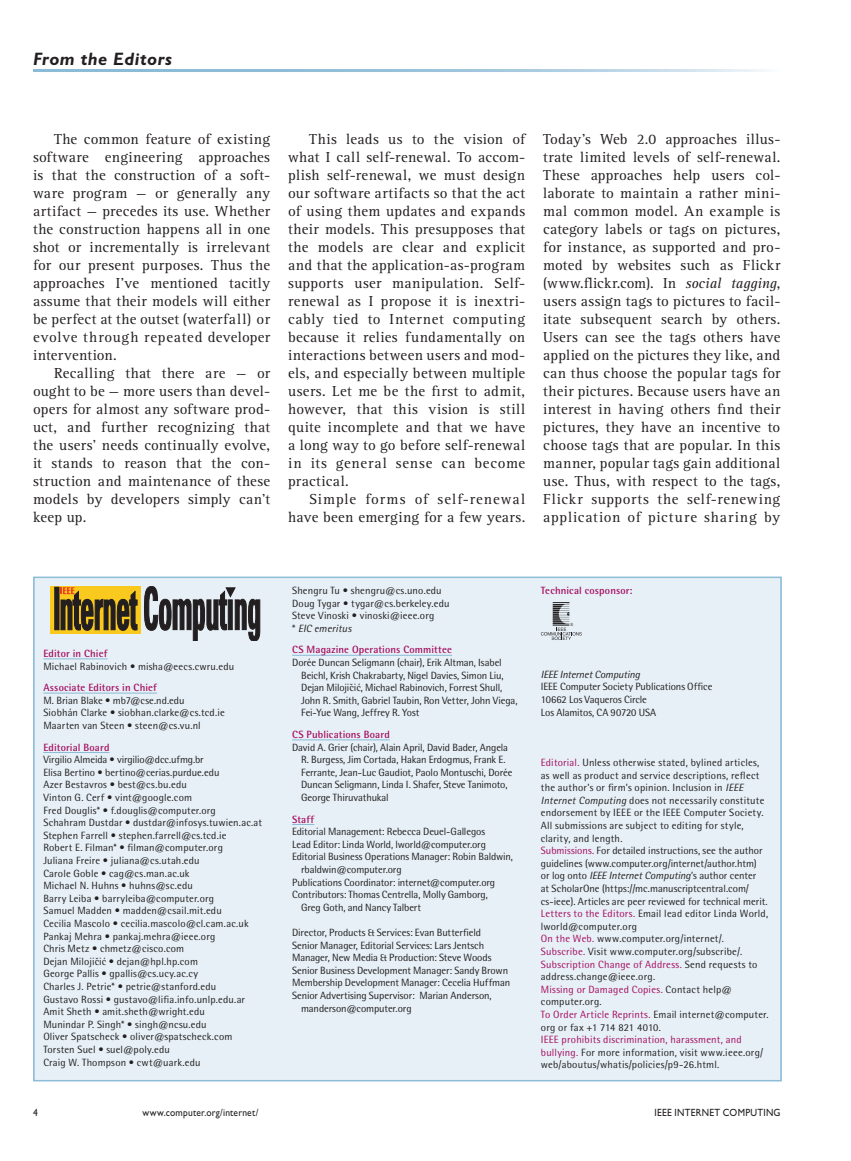
<style>
.page{position:relative;width:851px;height:1161px;background:#fff}
.page>*{position:absolute;margin:0;border:0;box-sizing:border-box;transform-origin:0 0}
.t1{font:italic 700 18px "Gill Sans Std";letter-spacing:.03em;color:#231f20}
.t2{font:15px/18px "Rotis Serif Std";letter-spacing:.035em;color:#231f20;text-align:justify}
.t3{font:10.5px/12.6px "Rotis Semi Sans Std";letter-spacing:.01em;color:#231f20}
.t4{font:10.5px/12.6px "Rotis Semi Sans Std";letter-spacing:-.01em;color:#231f20}
.t5{font:700 10.5px "Rotis Semi Sans Std";letter-spacing:.015em;color:#a50d60}
.t6{font:10.5px "Gill Sans Std";letter-spacing:.025em;color:#231f20;scale:.9 1}
.t7{font:italic 10.5px "Rotis Semi Sans Std";letter-spacing:-.015em;color:#231f20}
.s1{font-style:italic}
.s2{color:#a50d60}
</style>
<div class="page">
<div style="left:36px;top:579px;width:743px;height:500px;background:#e6f0f6"></div>
<div style="left:50px;top:586px;width:91px;height:48px;background:#fac91e"></div>
<svg style="left:54px;top:587px;width:5px;height:43px"></svg>
<svg style="left:144px;top:586px;width:116px;height:55px"></svg>
<svg style="left:60px;top:587px;width:78px;height:44px"></svg>
<h1 class="t1" style="left:33px;top:48px;width:140px">From the Editors</h1>
<p class="t2" style="left:33px;top:130px;width:239px;text-indent:21px">The common feature of existing software engineering approaches is that the construction of a soft&shy;ware program — or generally any artifact — precedes its use. Whether the construction happens all in one shot or incrementally is irrelevant for our present purposes. Thus the approaches I’ve mentioned tacitly assume that their models will either be perfect at the outset (waterfall) or evolve through repeated developer intervention.</p>
<p class="t2" style="left:33px;top:364px;width:239px;text-indent:21px">Recalling that there are — or ought to be — more users than devel&shy;opers for almost any software prod&shy;uct, and further recognizing that the users’ needs continually evolve, it stands to reason that the con&shy;struction and maintenance of these models by developers simply can’t keep up.</p>
<p class="t2" style="left:288px;top:130px;width:239px;text-indent:21px">This leads us to the vision of what I call self-renewal. To accom&shy;plish self-renewal, we must design our software artifacts so that the act of using them updates and expands their models. This presupposes that the models are clear and explicit and that the application-as-program supports user manipulation. Self&shy;renewal as I propose it is inextri&shy;cably tied to Internet computing because it relies fundamentally on interactions between users and mod&shy;els, and especially between multiple users. Let me be the first to admit, however, that this vision is still quite incomplete and that we have a long way to go before self-renewal in its general sense can become practical.</p>
<h2 class="t2" style="left:288px;top:490px;width:238px;text-align:right">Simple forms of self-renewal have been emerging for a few years.</h2>
<p class="t2" style="left:543px;top:130px;width:239px">Today’s Web 2.0 approaches illus&shy;trate limited levels of self-renewal.<br>These approaches help users col&shy;laborate to maintain a rather mini&shy;mal common model. An example is category labels or tags on pictures, for instance, as supported and pro&shy;moted by websites such as Flickr (www.flickr.com). In <span class="s1">social tagging</span>, users assign tags to pictures to facil&shy;itate subsequent search by others.<br>Users can see the tags others have applied on the pictures they like, and can thus choose the popular tags for their pictures. Because users have an interest in having others find their pictures, they have an incentive to choose tags that are popular. In this manner, popular tags gain additional use. Thus, with respect to the tags, Flickr supports the self-renewing application of picture sharing by</p>
<p class="t5" style="left:43px;top:647px;width:66px">Editor in Chief</p>
<p class="t3" style="left:43px;top:660px;width:192px">Michael Rabinovich • misha@eecs.cwru.edu</p>
<p class="t5" style="left:43px;top:681px;width:115px">Associate Editors in Chief</p>
<p class="t3" style="left:43px;top:694px;width:183px">M. Brian Blake • mb7@cse.nd.edu<br>Siobhán Clarke • siobhan.clarke@cs.tcd.ie<br>Maarten van Steen • steen@cs.vu.nl</p>
<p class="t5" style="left:43px;top:741px;width:68px">Editorial Board</p>
<p class="t3" style="left:43px;top:753px;width:220px">Virgilio Almeida • virgilio@dcc.ufmg.br<br>Elisa Bertino • bertino@cerias.purdue.edu<br>Azer Bestavros • best@cs.bu.edu<br>Vinton G. Cerf • vint@google.com<br>Fred Douglis* • f.douglis@computer.org<br>Schahram Dustdar • dustdar@infosys.tuwien.ac.at Stephen Farrell • stephen.farrell@cs.tcd.ie<br>Robert E. Filman* • filman@computer.org<br>Juliana Freire • juliana@cs.utah.edu<br>Carole Goble • cag@cs.man.ac.uk<br>Michael N. Huhns • huhns@sc.edu<br>Barry Leiba • barryleiba@computer.org<br>Samuel Madden • madden@csail.mit.edu<br>Cecilia Mascolo • cecilia.mascolo@cl.cam.ac.uk Pankaj Mehra • pankaj.mehra@ieee.org<br>Chris Metz • chmetz@cisco.com<br>Dejan Milojicˇic´ • dejan@hpl.hp.com<br>George Pallis • gpallis@cs.ucy.ac.cy<br>Charles J. Petrie* • petrie@stanford.edu<br>Gustavo Rossi • gustavo@lifia.info.unlp.edu.ar Amit Sheth • amit.sheth@wright.edu<br>Munindar P. Singh* • singh@ncsu.edu<br>Oliver Spatscheck • oliver@spatscheck.com Torsten Suel • suel@poly.edu<br>Craig W. Thompson • cwt@uark.edu</p>
<p class="t3" style="left:292px;top:584px;width:159px">Shengru Tu • shengru@cs.uno.edu<br>Doug Tygar • tygar@cs.berkeley.edu<br>Steve Vinoski • vinoski@ieee.org<br>* <span class="s1">EIC emeritus</span></p>
<p class="t5" style="left:292px;top:643px;width:161px">CS Magazine Operations Committee</p>
<p class="t4" style="left:301px;top:656px;width:218px;text-indent:-9px">Dorée Duncan Seligmann (chair), Erik Altman, Isabel Beichl, Krish Chakrabarty, Nigel Davies, Simon Liu, Dejan Milojicˇic´, Michael Rabinovich, Forrest Shull, John R. Smith, Gabriel Taubin, Ron Vetter, John Viega, Fei-Yue Wang, Jeffrey R. Yost</p>
<p class="t5" style="left:292px;top:728px;width:99px">CS Publications Board</p>
<p class="t4" style="left:301px;top:741px;width:213px;text-indent:-9px">David A. Grier (chair), Alain April, David Bader, Angela R. Burgess, Jim Cortada, Hakan Erdogmus, Frank E.<br>Ferrante, Jean-Luc Gaudiot, Paolo Montuschi, Dorée Duncan Seligmann, Linda I. Shafer, Steve Tanimoto, George Thiruvathukal</p>
<p class="t5" style="left:292px;top:813px;width:24px">Staff</p>
<p class="t4" style="left:292px;top:825px;width:195px">Editorial Management: Rebecca Deuel-Gallegos</p>
<p class="t4" style="left:292px;top:838px;width:195px">Lead Editor: Linda World, lworld@computer.org</p>
<p class="t4" style="left:292px;top:850px;width:222px">Editorial Business Operations Manager: Robin Baldwin,</p>
<p class="t4" style="left:301px;top:863px;width:102px">rbaldwin@computer.org</p>
<p class="t4" style="left:292px;top:876px;width:204px">Publications Coordinator: internet@computer.org</p>
<p class="t4" style="left:292px;top:888px;width:197px">Contributors: Thomas Centrella, Molly Gamborg,</p>
<p class="t4" style="left:301px;top:901px;width:121px">Greg Goth, and Nancy Talbert</p>
<p class="t3" style="left:292px;top:926px;width:190px">Director, Products &amp; Services: Evan Butterfield</p>
<p class="t4" style="left:292px;top:939px;width:193px">Senior Manager, Editorial Services: Lars Jentsch</p>
<p class="t4" style="left:292px;top:951px;width:201px">Manager, New Media &amp; Production: Steve Woods</p>
<p class="t4" style="left:292px;top:964px;width:217px">Senior Business Development Manager: Sandy Brown</p>
<p class="t4" style="left:292px;top:976px;width:220px">Membership Development Manager: Cecelia Huffman</p>
<p class="t4" style="left:292px;top:989px;width:201px">Senior Advertising Supervisor: Marian Anderson,</p>
<p class="t4" style="left:301px;top:1002px;width:112px">manderson@computer.org</p>
<p class="t5" style="left:541px;top:584px;width:93px">Technical cosponsor:</p>
<p class="t7" style="left:541px;top:668px;width:101px">IEEE Internet Computing</p>
<p class="t4" style="left:541px;top:681px;width:173px">IEEE Computer Society Publications Office<br>10662 Los Vaqueros Circle<br>Los Alamitos, CA 90720 USA</p>
<p class="t3" style="left:541px;top:756px;width:229px"><span class="s2">Editorial.</span> Unless otherwise stated, bylined articles, as well as product and service descriptions, reflect the author’s or firm’s opinion. Inclusion in <span class="s1">IEEE Internet Computing</span> does not necessarily constitute endorsement by IEEE or the IEEE Computer Society.<br>All submissions are subject to editing for style, clarity, and length.<br><span class="s2">Submissions.</span> For detailed instructions, see the author guidelines (www.computer.org/internet/author.htm)<br>or log onto <span class="s1">IEEE Internet Computing</span>’s author center<br>at ScholarOne (https://mc.manuscriptcentral.com/ cs-ieee). Articles are peer reviewed for technical merit.<br><span class="s2">Letters to the Editors.</span> Email lead editor Linda World, lworld@computer.org<br><span class="s2">On the Web.</span> www.computer.org/internet/.<br><span class="s2">Subscribe.</span> Visit www.computer.org/subscribe/.<br><span class="s2">Subscription Change of Address.</span> Send requests to address.change@ieee.org.<br><span class="s2">Missing or Damaged Copies.</span> Contact help@ computer.org.<br><span class="s2">To Order Article Reprints.</span> Email internet@computer. org or fax +1 714 821 4010.</p>
<p class="t3" style="left:541px;top:1033px;width:224px"><span class="s2">IEEE prohibits discrimination, harassment, and bullying.</span> For more information, visit www.ieee.org/ web/aboutus/whatis/policies/p9-26.html.</p>
<p class="t6" style="left:33px;top:1106px;width:7px">4</p>
<p class="t6" style="left:142px;top:1106px;width:130px">www.computer.org/internet/</p>
<p class="t6" style="left:654px;top:1106px;width:142px">IEEE INTERNET COMPUTING</p>
</div>
